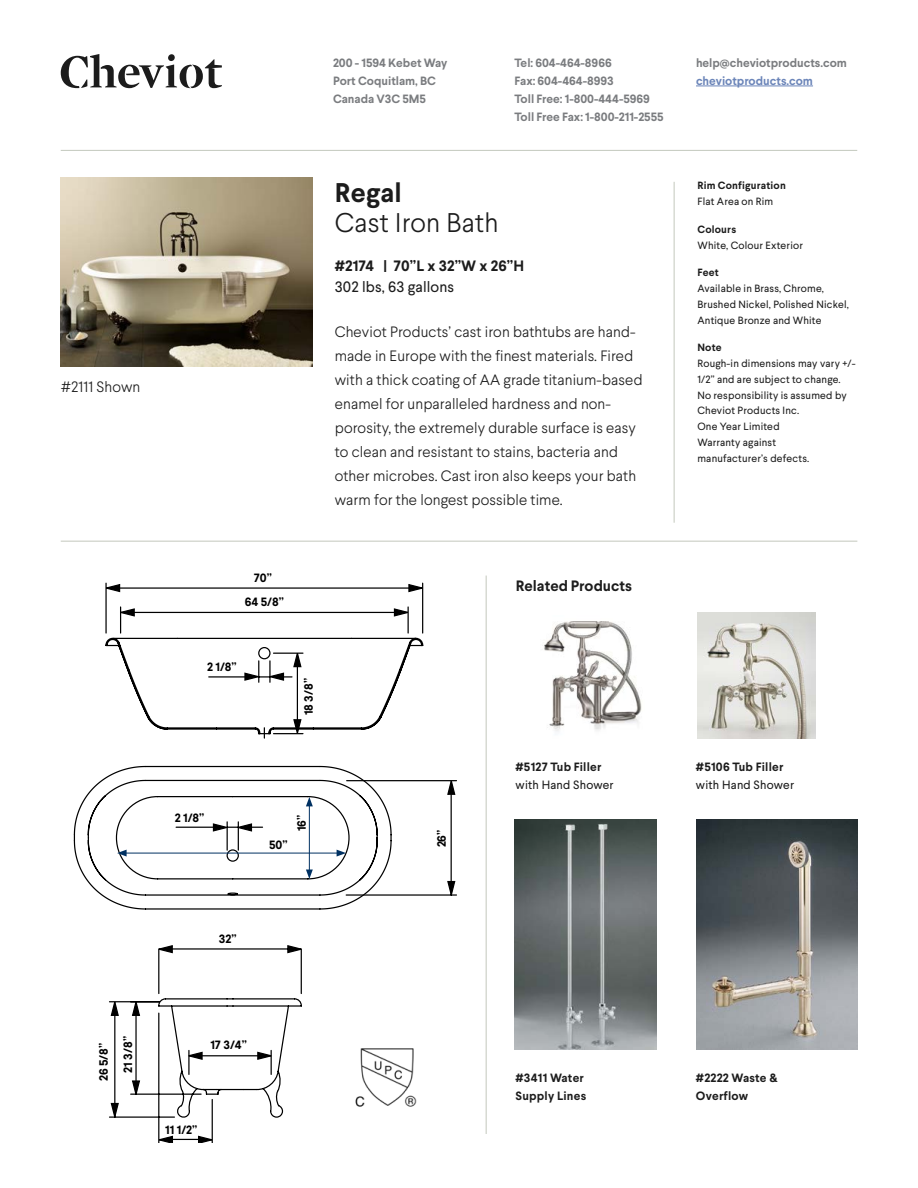
<style>
.page{position:relative;width:918px;height:1188px;background:#fff}
.page>*{position:absolute;margin:0;border:0;box-sizing:border-box;transform-origin:0 0}
.t1{font:300 27px "Larsseit";letter-spacing:.01em;color:#1c1c1c}
.t2{font:700 27px "Larsseit";letter-spacing:.01em;color:#1c1c1c}
.t3{font:300 15px/24px "Larsseit";letter-spacing:.01em;color:#1c1c1c}
.t4{font:700 15px "Larsseit";color:#1c1c1c}
.t5{font:15px "Larsseit";letter-spacing:.01em;color:#1c1c1c}
.t6{font:700 12px/18px "Larsseit";color:#7a7c7f}
.t7{font:700 12px "Larsseit";color:#000}
.t8{font:700 12px/18px "Larsseit";letter-spacing:.02em;color:#1c1c1c}
.t9{font:12px "Larsseit";letter-spacing:.02em;color:#1c1c1c}
.t10{font:700 12px "Larsseit";color:#6b85b9}
.t11{font:10.5px/15.8px "Larsseit";letter-spacing:.02em;color:#1c1c1c}
.t12{font:700 10.5px "Larsseit";letter-spacing:.02em;color:#1c1c1c}
</style>
<div class="page">
<hr style="left:61px;top:150px;width:796px;height:1px;background:#c3c8bd">
<svg style="left:61px;top:54px;width:161px;height:34px"></svg>
<hr style="left:696px;top:86px;width:117px;height:1px;background:#6b85b9">
<img style="left:61px;top:178px;width:251px;height:188px">
<hr style="left:61px;top:541px;width:796px;height:1px;background:#c3c8bd">
<hr style="left:674px;top:182px;width:1px;height:341px;background:#c3c8bd">
<hr style="left:486px;top:576px;width:1px;height:558px;background:#c3c8bd">
<svg style="left:109px;top:945px;width:193px;height:198px"></svg>
<svg style="left:73px;top:806px;width:384px;height:104px"></svg>
<svg style="left:212px;top:823px;width:41px;height:9px"></svg>
<hr style="left:124px;top:853px;width:215px;height:1px;background:#003162">
<svg style="left:117px;top:850px;width:10px;height:7px"></svg>
<svg style="left:337px;top:850px;width:9px;height:7px"></svg>
<hr style="left:309px;top:804px;width:1px;height:68px;background:#003162">
<svg style="left:306px;top:870px;width:7px;height:9px"></svg>
<svg style="left:105px;top:587px;width:319px;height:61px"></svg>
<svg style="left:80px;top:648px;width:377px;height:158px"></svg>
<img style="left:544px;top:621px;width:98px;height:111px">
<img style="left:697px;top:613px;width:118px;height:125px">
<img style="left:514px;top:820px;width:143px;height:230px">
<img style="left:696px;top:820px;width:161px;height:230px">
<img style="left:355px;top:1048px;width:62px;height:59px">
<p class="t3" style="left:61px;top:374px;width:81px">#2111 Shown</p>
<p class="t6" style="left:333px;top:54px;width:116px">200 - 1594 Kebet Way<br>Port Coquitlam, BC<br>Canada V3C 5M5</p>
<p class="t6" style="left:514px;top:54px;width:151px">Tel: 604-464-8966<br>Fax: 604-464-8993<br>Toll Free: 1-800-444-5969<br>Toll Free Fax: 1-800-211-2555</p>
<p class="t6" style="left:696px;top:54px;width:152px">help@cheviotproducts.com</p>
<p class="t10" style="left:696px;top:73px;width:119px">cheviotproducts.com</p>
<h1 class="t2" style="left:335px;top:175px;width:69px">Regal</h1>
<h1 class="t1" style="left:335px;top:206px;width:165px">Cast Iron Bath</h1>
<p class="t4" style="left:335px;top:256px;width:191px">#2174 | 70”L x 32”W x 26”H</p>
<p class="t5" style="left:335px;top:277px;width:121px">302 lbs, 63 gallons</p>
<p class="t3" style="left:335px;top:320px;width:309px">Cheviot Products’ cast iron bathtubs are hand&shy;made in Europe with the finest materials. Fired with a thick coating of AA grade titanium-based enamel for unparalleled hardness and non&shy;porosity, the extremely durable surface is easy to clean and resistant to stains, bacteria and other microbes. Cast iron also keeps your bath warm for the longest possible time.</p>
<p class="t12" style="left:697px;top:179px;width:90px">Rim Configuration</p>
<p class="t11" style="left:697px;top:194px;width:77px">Flat Area on Rim</p>
<p class="t12" style="left:697px;top:222px;width:40px">Colours</p>
<p class="t11" style="left:697px;top:237px;width:107px">White, Colour Exterior</p>
<p class="t12" style="left:697px;top:266px;width:23px">Feet</p>
<p class="t11" style="left:697px;top:281px;width:153px">Available in Brass, Chrome,<br>Brushed Nickel, Polished Nickel,<br>Antique Bronze and White</p>
<p class="t12" style="left:697px;top:341px;width:26px">Note</p>
<p class="t11" style="left:697px;top:356px;width:160px">Rough-in dimensions may vary +/-<br>1/2” and are subject to change.<br>No responsibility is assumed by<br>Cheviot Products Inc.<br>One Year Limited<br>Warranty against<br>manufacturer’s defects.</p>
<p class="t7" style="left:254px;top:571px;width:20px">70”</p>
<p class="t7" style="left:254px;top:572px;width:20px">70”</p>
<p class="t7" style="left:245px;top:594px;width:41px">64 5/8”</p>
<p class="t7" style="left:245px;top:596px;width:41px">64 5/8”</p>
<p class="t7" style="left:207px;top:659px;width:31px">2 1/8”</p>
<p class="t7" style="left:207px;top:661px;width:31px">2 1/8”</p>
<p class="t7" style="left:301px;top:715px;width:38px;rotate:-90deg">18 3/8”</p>
<p class="t7" style="left:301px;top:717px;width:38px;rotate:-90deg">18 3/8”</p>
<p class="t7" style="left:175px;top:808px;width:31px">2 1/8”</p>
<p class="t7" style="left:175px;top:810px;width:31px">2 1/8”</p>
<p class="t7" style="left:269px;top:835px;width:20px">50”</p>
<p class="t7" style="left:269px;top:837px;width:20px">50”</p>
<p class="t7" style="left:294px;top:830px;width:18px;rotate:-90deg">16”</p>
<p class="t7" style="left:294px;top:831px;width:18px;rotate:-90deg">16”</p>
<p class="t7" style="left:434px;top:846px;width:19px;rotate:-90deg">26”</p>
<p class="t7" style="left:434px;top:847px;width:19px;rotate:-90deg">26”</p>
<p class="t4" style="left:516px;top:576px;width:118px">Related Products</p>
<p class="t8" style="left:516px;top:757px;width:87px">#5127 Tub Filler</p>
<p class="t9" style="left:516px;top:777px;width:100px">with Hand Shower</p>
<p class="t8" style="left:696px;top:757px;width:89px">#5106 Tub Filler</p>
<p class="t9" style="left:696px;top:777px;width:100px">with Hand Shower</p>
<p class="t7" style="left:219px;top:932px;width:19px">32”</p>
<p class="t7" style="left:96px;top:1081px;width:40px;rotate:-90deg">26 5/8”</p>
<p class="t7" style="left:120px;top:1073px;width:38px;rotate:-90deg">21 3/8”</p>
<p class="t7" style="left:210px;top:1037px;width:38px">17 3/4”</p>
<p class="t7" style="left:165px;top:1122px;width:34px">11 1/2”</p>
<p class="t8" style="left:516px;top:1069px;width:72px">#3411 Water<br>Supply Lines</p>
<p class="t8" style="left:696px;top:1069px;width:83px">#2222 Waste &amp;<br>Overflow</p>
</div>
